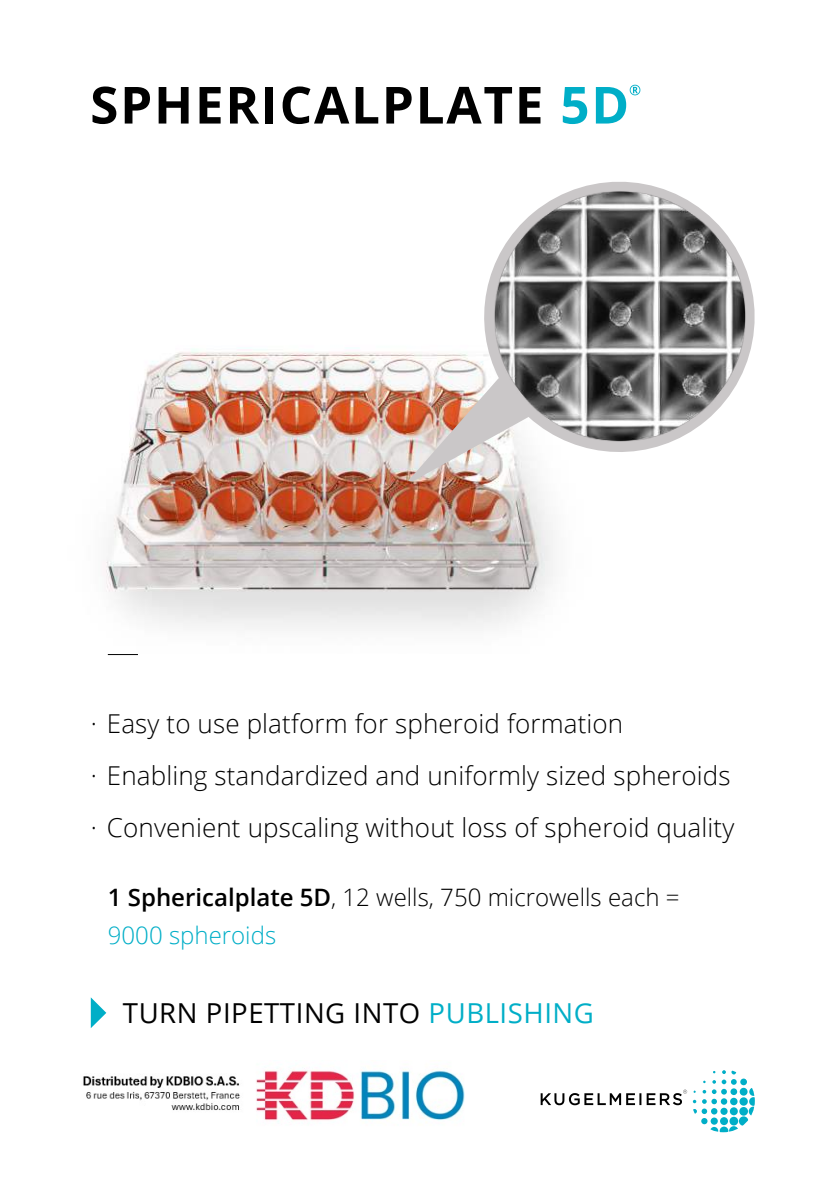
<style>
.page{position:relative;width:840px;height:1191px;background:#fff}
.page>*{position:absolute;margin:0;border:0;box-sizing:border-box;transform-origin:0 0}
.t1{font:27.6px "Open Sans";letter-spacing:.02em;color:#000}
.t2{font:300 26px/52px "Open Sans";letter-spacing:.005em;color:#000}
.t3{font:300 24px/38px "Open Sans";color:#000}
.s1{font-weight:600}
.s2{color:#00aec7}
</style>
<div class="page">
<svg style="left:562px;top:87px;width:25px;height:37px"></svg>
<svg style="left:92px;top:86px;width:24px;height:38px"></svg>
<svg style="left:125px;top:87px;width:25px;height:37px"></svg>
<svg style="left:158px;top:87px;width:30px;height:37px"></svg>
<svg style="left:199px;top:87px;width:21px;height:37px"></svg>
<svg style="left:230px;top:87px;width:29px;height:37px"></svg>
<div style="left:265px;top:87px;width:8px;height:37px;background:#000"></div>
<svg style="left:282px;top:86px;width:67px;height:38px"></svg>
<svg style="left:355px;top:87px;width:23px;height:37px"></svg>
<svg style="left:386px;top:87px;width:25px;height:37px"></svg>
<svg style="left:420px;top:87px;width:91px;height:37px"></svg>
<svg style="left:519px;top:87px;width:21px;height:37px"></svg>
<svg style="left:595px;top:85px;width:45px;height:39px"></svg>
<img style="left:106px;top:349px;width:447px;height:280px">
<svg style="left:408px;top:182px;width:347px;height:299px"></svg>
<img style="left:493px;top:191px;width:252px;height:252px">
<hr style="left:108px;top:654px;width:30px;height:1px;background:#000">
<svg style="left:91px;top:997px;width:15px;height:31px"></svg>
<svg style="left:540px;top:1070px;width:214px;height:62px"></svg>
<img style="left:83px;top:1070px;width:382px;height:52px">
<p class="t2" style="left:91px;top:699px;width:644px">· Easy to use platform for spheroid formation<br>· Enabling standardized and uniformly sized spheroids · Convenient upscaling without loss of spheroid quality</p>
<p class="t3" style="left:108px;top:880px;width:573px"><span class="s1">1 Sphericalplate 5D</span>, 12 wells, 750 microwells each =<br><span class="s2">9000 spheroids</span></p>
<p class="t1" style="left:123px;top:997px;width:472px">TURN PIPETTING INTO <span class="s2">PUBLISHING</span></p>
</div>
